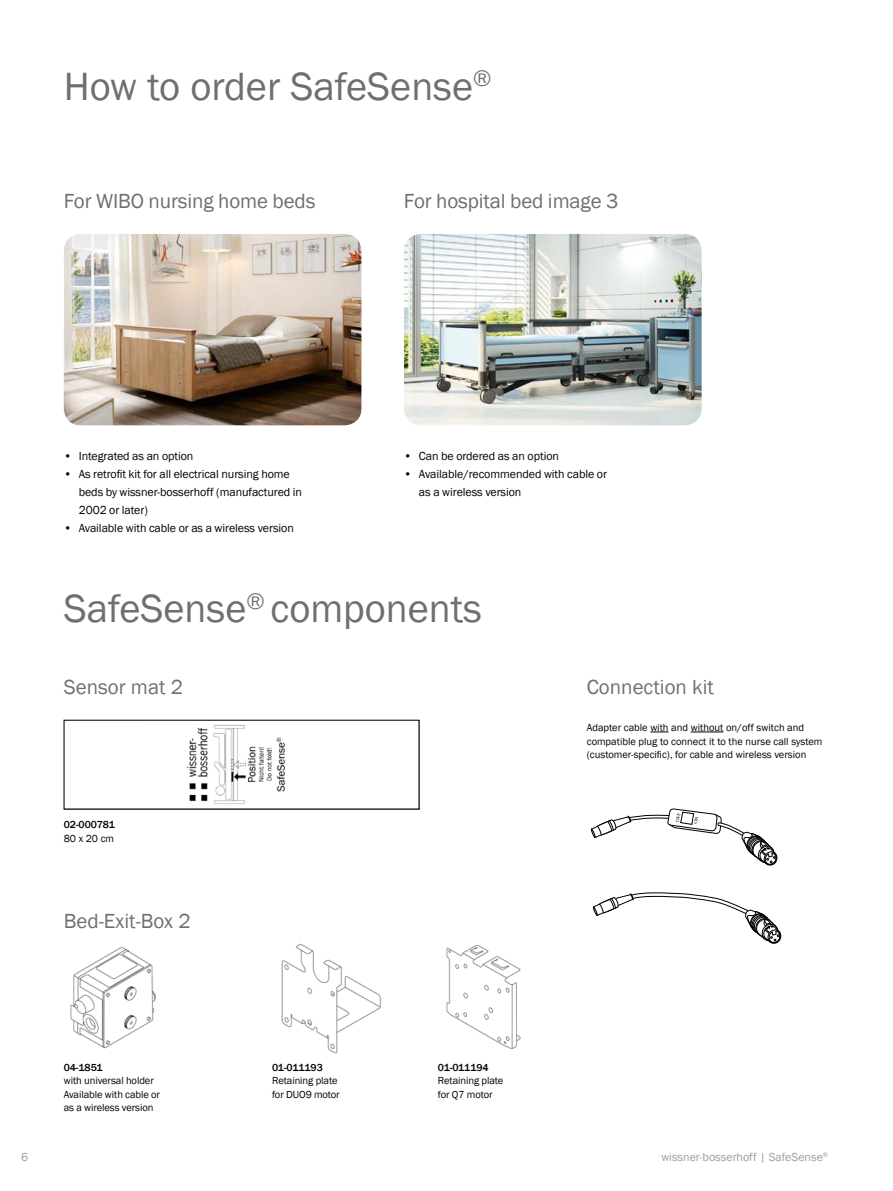
<style>
.page{position:relative;width:893px;height:1191px;background:#fff}
.page>*{position:absolute;margin:0;border:0;box-sizing:border-box;transform-origin:0 0}
.t1{font:40.5px "Franklin Gothic";color:#6f6f6e}
.t2{font:21px "Franklin Gothic";letter-spacing:-.005em;color:#6f6f6e}
.t3{font:12px/18px "Franklin Gothic";letter-spacing:-.005em;color:#000}
.t4{font:12px "Franklin Gothic";color:#9c9d9d}
.t5{font:10.5px/13.5px "Franklin Gothic";color:#000}
.t6{font:500 10.5px "Franklin Gothic";letter-spacing:-.005em;color:#000}
</style>
<div class="page">
<img style="left:281px;top:943px;width:100px;height:111px">
<img style="left:446px;top:944px;width:75px;height:105px">
<img style="left:70px;top:946px;width:86px;height:103px">
<img style="left:186px;top:724px;width:100px;height:80px">
<img style="left:404px;top:234px;width:298px;height:191px">
<img style="left:64px;top:234px;width:297px;height:191px">
<svg style="left:591px;top:808px;width:187px;height:58px"></svg>
<svg style="left:593px;top:892px;width:189px;height:52px"></svg>
<svg style="left:650px;top:731px;width:19px;height:1px"></svg>
<hr style="left:691px;top:731px;width:32px;height:1px;background:#000">
<h1 class="t1" style="left:64px;top:61px;width:429px">How to order SafeSense<sup>®</sup></h1>
<h2 class="t2" style="left:64px;top:188px;width:253px">For WIBO nursing home beds</h2>
<h2 class="t2" style="left:404px;top:188px;width:216px">For hospital bed image 3</h2>
<p class="t3" style="left:64px;top:447px;width:131px">• Integrated as an option</p>
<p class="t3" style="left:79px;top:465px;width:225px;text-indent:-15px">• As retrofit kit for all electrical nursing home beds by wissner-bosserhoff (manufactured in<br>2002 or later)</p>
<p class="t3" style="left:64px;top:519px;width:232px">• Available with cable or as a wireless version</p>
<p class="t3" style="left:404px;top:447px;width:157px">• Can be ordered as an option</p>
<p class="t3" style="left:419px;top:465px;width:190px;text-indent:-15px">• Available/recommended with cable or as a wireless version</p>
<h1 class="t1" style="left:64px;top:583px;width:420px">SafeSense<sup>®</sup> components</h1>
<h2 class="t2" style="left:64px;top:674px;width:121px">Sensor mat 2</h2>
<p class="t6" style="left:64px;top:818px;width:53px">02-000781</p>
<p class="t5" style="left:64px;top:831px;width:52px">80 x 20 cm</p>
<h2 class="t2" style="left:64px;top:908px;width:128px">Bed-Exit-Box 2</h2>
<p class="t6" style="left:64px;top:1060px;width:40px">04-1851</p>
<p class="t5" style="left:64px;top:1074px;width:98px">with universal holder<br>Available with cable or as a wireless version</p>
<p class="t6" style="left:272px;top:1060px;width:52px">01-011193</p>
<p class="t5" style="left:272px;top:1074px;width:69px">Retaining plate for DUO9 motor</p>
<p class="t6" style="left:438px;top:1060px;width:52px">01-011194</p>
<p class="t5" style="left:438px;top:1074px;width:67px">Retaining plate for Q7 motor</p>
<h2 class="t2" style="left:587px;top:674px;width:129px">Connection kit</h2>
<p class="t5" style="left:587px;top:721px;width:237px">Adapter cable with and without on/off switch and compatible plug to connect it to the nurse call system (customer-specific), for cable and wireless version</p>
<p class="t4" style="left:21px;top:1149px;width:9px">6</p>
<p class="t4" style="left:661px;top:1149px;width:168px">wissner-bosserhoff | SafeSense<sup>®</sup></p>
</div>
